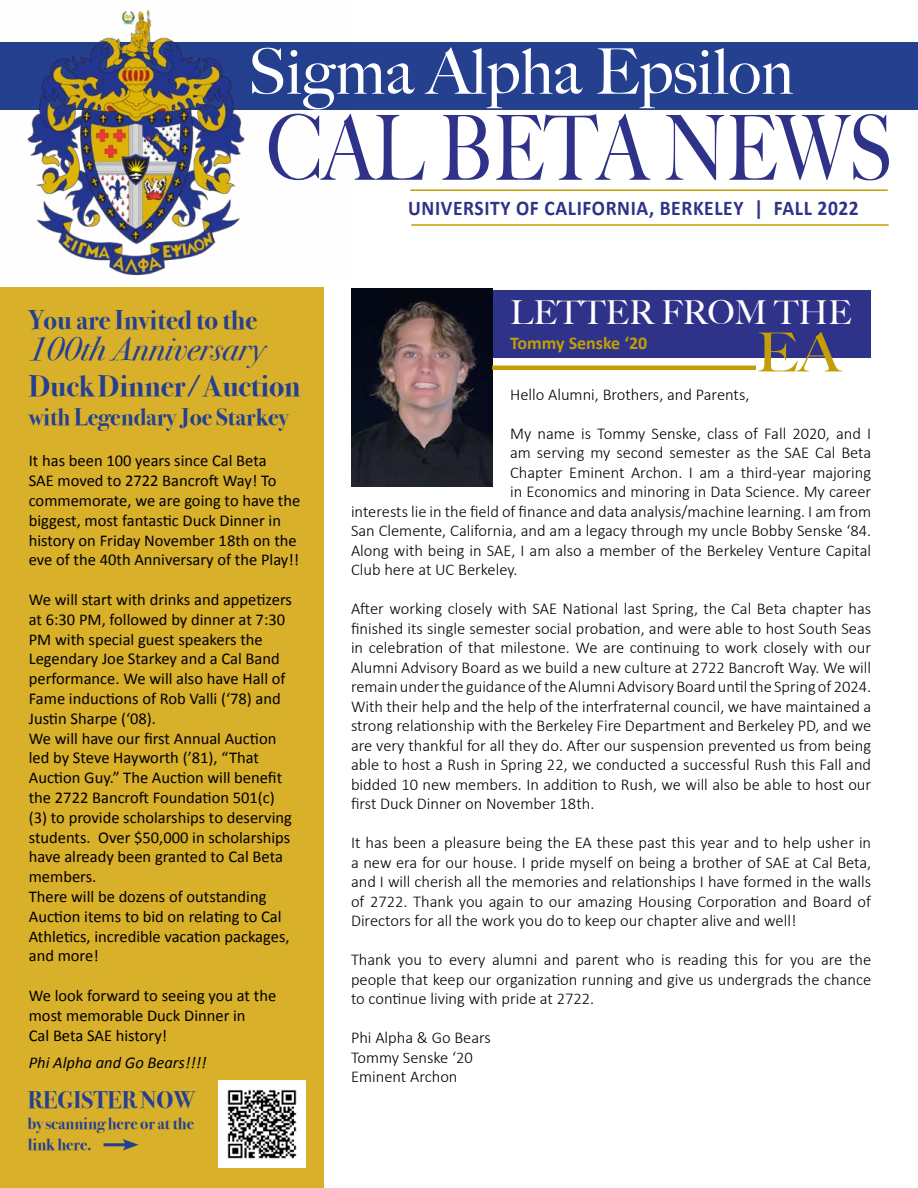
<style>
.page{position:relative;width:918px;height:1188px;background:#fff}
.page>*{position:absolute;margin:0;border:0;box-sizing:border-box;transform-origin:0 0}
.t1{font:500 90px "Big Caslon";color:#2e3389;scale:.8 1}
.t2{font:500 63px "Big Caslon";color:#fff}
.t3{font:500 54px "Big Caslon";color:#c39e06;scale:1.1 1}
.t4{font:italic 33px "Bodoni Svty Two ITCTT";color:#25408f}
.t5{font:500 33px "Big Caslon";color:#fff}
.t6{font:700 30px "Bodoni Svty Two ITCTT";color:#25408f}
.t7{font:700 27px "Bodoni Svty Two ITCTT";color:#25408f}
.t8{font:700 24px "Bodoni Svty Two ITCTT";color:#25408f}
.t9{font:700 21px "Calibri";letter-spacing:.03em;color:#2e3389;scale:.93 1}
.t10{font:700 18px "Calibri";color:#c39e06}
.t11{font:300 16.5px/19.5px "Calibri";color:#000;text-align:justify}
.t12{font:16.5px/19.8px "Calibri";color:#000}
.t13{font:700 16.5px/21px "Bodoni Svty Two ITCTT";color:#25408f}
.t14{font:italic 16.5px "Calibri";color:#000}
</style>
<div class="page">
<div style="left:0;top:288px;width:324px;height:900px;background:#d9b029"></div>
<div style="left:367px;top:290px;width:504px;height:67px;background:#2e3389"></div>
<img style="left:351px;top:288px;width:141px;height:198px">
<hr style="left:492px;top:366px;width:264px;height:4px;background:#c39e06">
<div style="left:0;top:42px;width:918px;height:68px;background:#25408f"></div>
<img style="left:27px;top:10px;width:218px;height:266px">
<hr style="left:411px;top:224px;width:478px;height:2px;background:#c39e06">
<hr style="left:410px;top:189px;width:478px;height:2px;background:#c39e06">
<img style="left:219px;top:1080px;width:87px;height:87px">
<hr style="left:104px;top:1143px;width:24px;height:3px;background:#25408f">
<svg style="left:123px;top:1139px;width:16px;height:12px"></svg>
<h2 class="t2" style="left:248px;top:20px;width:547px">Sigma Alpha Epsilon</h2>
<h1 class="t1" style="left:267px;top:74px;width:783px">CAL BETA NEWS</h1>
<p class="t9" style="left:408px;top:193px;width:486px">UNIVERSITY OF CALIFORNIA, BERKELEY | FALL 2022</p>
<h3 class="t7" style="left:29px;top:297px;width:230px">You are Invited to the</h3>
<h3 class="t4" style="left:29px;top:320px;width:238px">100th Anniversary</h3>
<h3 class="t6" style="left:29px;top:361px;width:273px">Duck Dinner/Auction</h3>
<h3 class="t8" style="left:29px;top:397px;width:261px">with Legendary Joe Starkey</h3>
<p class="t12" style="left:29px;top:451px;width:273px">It has been 100 years since Cal Beta<br>SAE moved to 2722 Bancroft Way! To commemorate, we are going to have the biggest, most fantastic Duck Dinner in history on Friday November 18th on the eve of the 40th Anniversary of the Play!!</p>
<p class="t12" style="left:29px;top:589px;width:265px">We will start with drinks and appetizers at 6:30 PM, followed by dinner at 7:30<br>PM with special guest speakers the Legendary Joe Starkey and a Cal Band performance. We will also have Hall of Fame inductions of Rob Valli (‘78) and Justin Sharpe (‘08).<br>We will have our first Annual Auction led by Steve Hayworth (’81), “That Auction Guy.” The Auction will benefit the 2722 Bancroft Foundation 501(c) (3) to provide scholarships to deserving students. Over $50,000 in scholarships have already been granted to Cal Beta members.<br>There will be dozens of outstanding Auction items to bid on relating to Cal Athletics, incredible vacation packages, and more!</p>
<p class="t12" style="left:29px;top:985px;width:249px">We look forward to seeing you at the most memorable Duck Dinner in<br>Cal Beta SAE history!</p>
<p class="t14" style="left:29px;top:1051px;width:179px">Phi Alpha and Go Bears!!!!</p>
<h3 class="t8" style="left:28px;top:1080px;width:169px">REGISTER NOW</h3>
<p class="t13" style="left:28px;top:1111px;width:168px">by scanning here or at the link here.</p>
<h3 class="t5" style="left:510px;top:286px;width:343px">LETTER FROM THE</h3>
<h3 class="t3" style="left:756px;top:308px;width:78px">EA</h3>
<p class="t10" style="left:510px;top:330px;width:139px">Tommy Senske ‘20</p>
<p class="t11" style="left:510px;top:384px;width:241px">Hello Alumni, Brothers, and Parents,</p>
<p class="t11" style="left:510px;top:423px;width:363px">My name is Tommy Senske, class of Fall 2020, and I</p>
<p class="t11" style="left:510px;top:443px;width:363px">am serving my second semester as the SAE Cal Beta</p>
<p class="t11" style="left:510px;top:462px;width:363px">Chapter Eminent Archon. I am a third-year majoring</p>
<p class="t11" style="left:510px;top:482px;width:363px">in Economics and minoring in Data Science. My career</p>
<p class="t11" style="left:351px;top:501px;width:522px">interests lie in the field of finance and data analysis/machine learning. I am from</p>
<p class="t11" style="left:351px;top:521px;width:522px">San Clemente, California, and am a legacy through my uncle Bobby Senske ‘84.</p>
<p class="t11" style="left:351px;top:540px;width:522px">Along with being in SAE, I am also a member of the Berkeley Venture Capital</p>
<p class="t11" style="left:351px;top:560px;width:168px">Club here at UC Berkeley.</p>
<p class="t11" style="left:351px;top:599px;width:522px">After working closely with SAE National last Spring, the Cal Beta chapter has finished its single semester social probation, and were able to host South Seas in celebration of that milestone. We are continuing to work closely with our Alumni Advisory Board as we build a new culture at 2722 Bancroft Way. We will remain under the guidance of the Alumni Advisory Board until the Spring of 2024.<br>With their help and the help of the interfraternal council, we have maintained a strong relationship with the Berkeley Fire Department and Berkeley PD, and we are very thankful for all they do. After our suspension prevented us from being able to host a Rush in Spring 22, we conducted a successful Rush this Fall and bidded 10 new members. In addition to Rush, we will also be able to host our first Duck Dinner on November 18th.</p>
<p class="t11" style="left:351px;top:833px;width:522px">It has been a pleasure being the EA these past this year and to help usher in a new era for our house. I pride myself on being a brother of SAE at Cal Beta, and I will cherish all the memories and relationships I have formed in the walls of 2722. Thank you again to our amazing Housing Corporation and Board of Directors for all the work you do to keep our chapter alive and well!</p>
<p class="t11" style="left:351px;top:950px;width:522px">Thank you to every alumni and parent who is reading this for you are the people that keep our organization running and give us undergrads the chance to continue living with pride at 2722.</p>
<p class="t11" style="left:351px;top:1028px;width:141px;text-align:left">Phi Alpha &amp; Go Bears<br>Tommy Senske ‘20<br>Eminent Archon</p>
</div>
